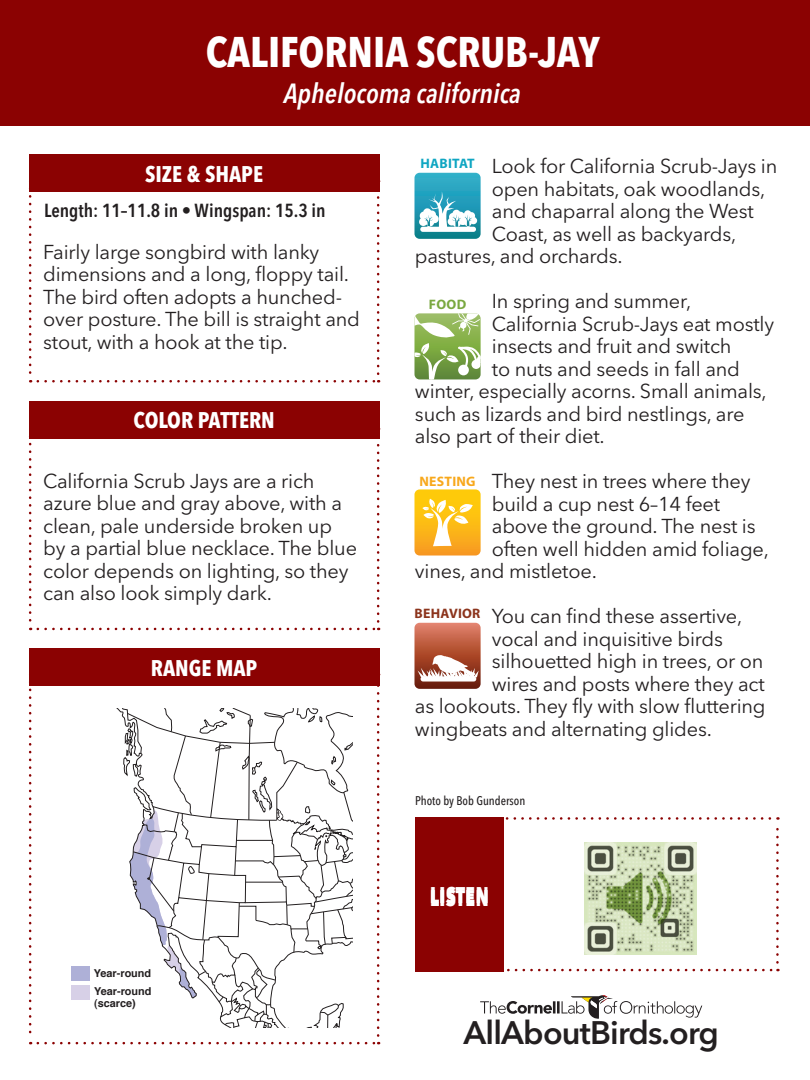
<style>
.page{position:relative;width:810px;height:1080px;background:#fff}
.page>*{position:absolute;margin:0;border:0;box-sizing:border-box;transform-origin:0 0}
.t1{font:700 condensed 42.5px "Avenir Next LT Pro";color:#fff}
.t2{font:600 32.25px "Avenir Next LT Pro";letter-spacing:-.025em;color:#231f20}
.t3{font:italic 600 condensed 27.5px "Avenir Next LT Pro";color:#fff}
.t4{font:700 condensed 22.5px "Avenir Next LT Pro";color:#fff}
.t5{font:20px/22.5px "Avenir Next LT Pro";letter-spacing:-.01em;color:#231f20}
.t6{font:600 condensed 18.75px "Avenir Next LT Pro";color:#231f20}
.t7{font:700 13.75px "Myriad Pro";letter-spacing:.02em;color:#8c341c}
.t8{font:700 13.75px "Myriad Pro";letter-spacing:.02em;color:#0fa6c2}
.t9{font:700 13.75px "Myriad Pro";letter-spacing:.02em;color:#f8a81b}
.t10{font:700 13.75px "Myriad Pro";color:#7aa840}
.t11{font:500 condensed 12.5px "Avenir Next LT Pro";color:#231f20}
.t12{font:700 11px/18.8px "Helvetica";color:#231f20}
</style>
<div class="page">
<div style="left:0;top:0;width:810px;height:126px;background:#8b0202"></div>
<svg style="left:29px;top:195px;width:2px;height:187px"></svg>
<svg style="left:38px;top:380px;width:341px;height:2px"></svg>
<svg style="left:377px;top:196px;width:2px;height:178px"></svg>
<svg style="left:29px;top:438px;width:2px;height:192px"></svg>
<svg style="left:38px;top:628px;width:341px;height:2px"></svg>
<svg style="left:377px;top:438px;width:2px;height:184px"></svg>
<svg style="left:29px;top:688px;width:2px;height:356px"></svg>
<svg style="left:38px;top:1042px;width:341px;height:2px"></svg>
<svg style="left:377px;top:686px;width:2px;height:350px"></svg>
<svg style="left:508px;top:969px;width:270px;height:2px"></svg>
<svg style="left:776px;top:817px;width:3px;height:145px"></svg>
<svg style="left:505px;top:817px;width:265px;height:3px"></svg>
<div style="left:29px;top:401px;width:350px;height:37px;background:#8b0202"></div>
<svg style="left:480px;top:995px;width:222px;height:24px"></svg>
<div style="left:29px;top:154px;width:350px;height:38px;background:#8b0202"></div>
<div style="left:29px;top:648px;width:350px;height:38px;background:#8b0202"></div>
<div style="left:415px;top:817px;width:89px;height:154px;background:#8b0202"></div>
<svg style="left:71px;top:709px;width:50px;height:291px"></svg>
<svg style="left:121px;top:709px;width:231px;height:319px"></svg>
<img style="left:584px;top:842px;width:112px;height:112px">
<svg style="left:414px;top:623px;width:67px;height:66px;background:#bb6d57"></svg>
<div style="left:421px;top:676px;width:55px;height:6px;background:#fff;border-radius:3px"></div>
<svg style="left:414px;top:173px;width:67px;height:66px"></svg>
<svg style="left:414px;top:489px;width:67px;height:67px;background:#fcc53f"></svg>
<svg style="left:414px;top:313px;width:67px;height:66px"></svg>
<h1 class="t1" style="left:206px;top:26px;width:396px">CALIFORNIA SCRUB-JAY</h1>
<h3 class="t3" style="left:284px;top:76px;width:239px">Aphelocoma californica</h3>
<p class="t4" style="left:145px;top:160px;width:119px">SIZE &amp; SHAPE</p>
<p class="t6" style="left:44px;top:199px;width:283px">Length: 11–11.8 in • Wingspan: 15.3 in</p>
<p class="t5" style="left:43px;top:240px;width:318px">Fairly large songbird with lanky dimensions and a long, floppy tail.<br>The bird often adopts a hunched&shy;over posture. The bill is straight and stout, with a hook at the tip.</p>
<p class="t4" style="left:133px;top:406px;width:143px">COLOR PATTERN</p>
<p class="t5" style="left:43px;top:470px;width:315px">California Scrub Jays are a rich azure blue and gray above, with a clean, pale underside broken up by a partial blue necklace. The blue color depends on lighting, so they can also look simply dark.</p>
<p class="t4" style="left:151px;top:654px;width:108px">RANGE MAP</p>
<p class="t12" style="left:94px;top:964px;width:59px">Year-round<br>Year-round</p>
<p class="t12" style="left:94px;top:994px;width:43px">(scarce)</p>
<p class="t5" style="left:492px;top:155px;width:287px">Look for California Scrub-Jays in</p>
<p class="t5" style="left:492px;top:177px;width:275px">open habitats, oak woodlands,</p>
<p class="t5" style="left:492px;top:200px;width:264px">and chaparral along the West</p>
<p class="t5" style="left:492px;top:222px;width:246px">Coast, as well as backyards,</p>
<p class="t5" style="left:415px;top:245px;width:209px">pastures, and orchards.</p>
<p class="t5" style="left:492px;top:290px;width:201px">In spring and summer,</p>
<p class="t5" style="left:492px;top:312px;width:284px">California Scrub-Jays eat mostly</p>
<p class="t5" style="left:492px;top:335px;width:241px">insects and fruit and switch</p>
<p class="t5" style="left:492px;top:357px;width:250px">to nuts and seeds in fall and</p>
<p class="t5" style="left:415px;top:380px;width:353px">winter, especially acorns. Small animals,</p>
<p class="t5" style="left:415px;top:402px;width:331px">such as lizards and bird nestlings, are</p>
<p class="t5" style="left:415px;top:425px;width:191px">also part of their diet.</p>
<p class="t5" style="left:492px;top:470px;width:260px">They nest in trees where they</p>
<p class="t5" style="left:492px;top:492px;width:230px">build a cup nest 6–14 feet</p>
<p class="t5" style="left:492px;top:515px;width:265px">above the ground. The nest is</p>
<p class="t5" style="left:492px;top:537px;width:279px">often well hidden amid foliage,</p>
<p class="t5" style="left:415px;top:560px;width:183px">vines, and mistletoe.</p>
<p class="t5" style="left:492px;top:605px;width:252px">You can find these assertive,</p>
<p class="t5" style="left:492px;top:627px;width:233px">vocal and inquisitive birds</p>
<p class="t5" style="left:492px;top:650px;width:273px">silhouetted high in trees, or on</p>
<p class="t5" style="left:492px;top:672px;width:274px">wires and posts where they act</p>
<p class="t5" style="left:415px;top:695px;width:352px">as lookouts. They fly with slow fluttering</p>
<p class="t5" style="left:415px;top:717px;width:298px">wingbeats and alternating glides.</p>
<p class="t8" style="left:420px;top:154px;width:56px">HABITAT</p>
<p class="t10" style="left:429px;top:296px;width:39px">FOOD</p>
<p class="t9" style="left:419px;top:472px;width:58px">NESTING</p>
<p class="t7" style="left:415px;top:604px;width:67px">BEHAVIOR</p>
<p class="t11" style="left:415px;top:793px;width:112px">Photo by Bob Gunderson</p>
<p class="t4" style="left:430px;top:881px;width:61px">LISTEN</p>
<p class="t4" style="left:430px;top:884px;width:61px">LISTEN</p>
<h2 class="t2" style="left:464px;top:1013px;width:257px">AllAboutBirds.org</h2>
</div>
